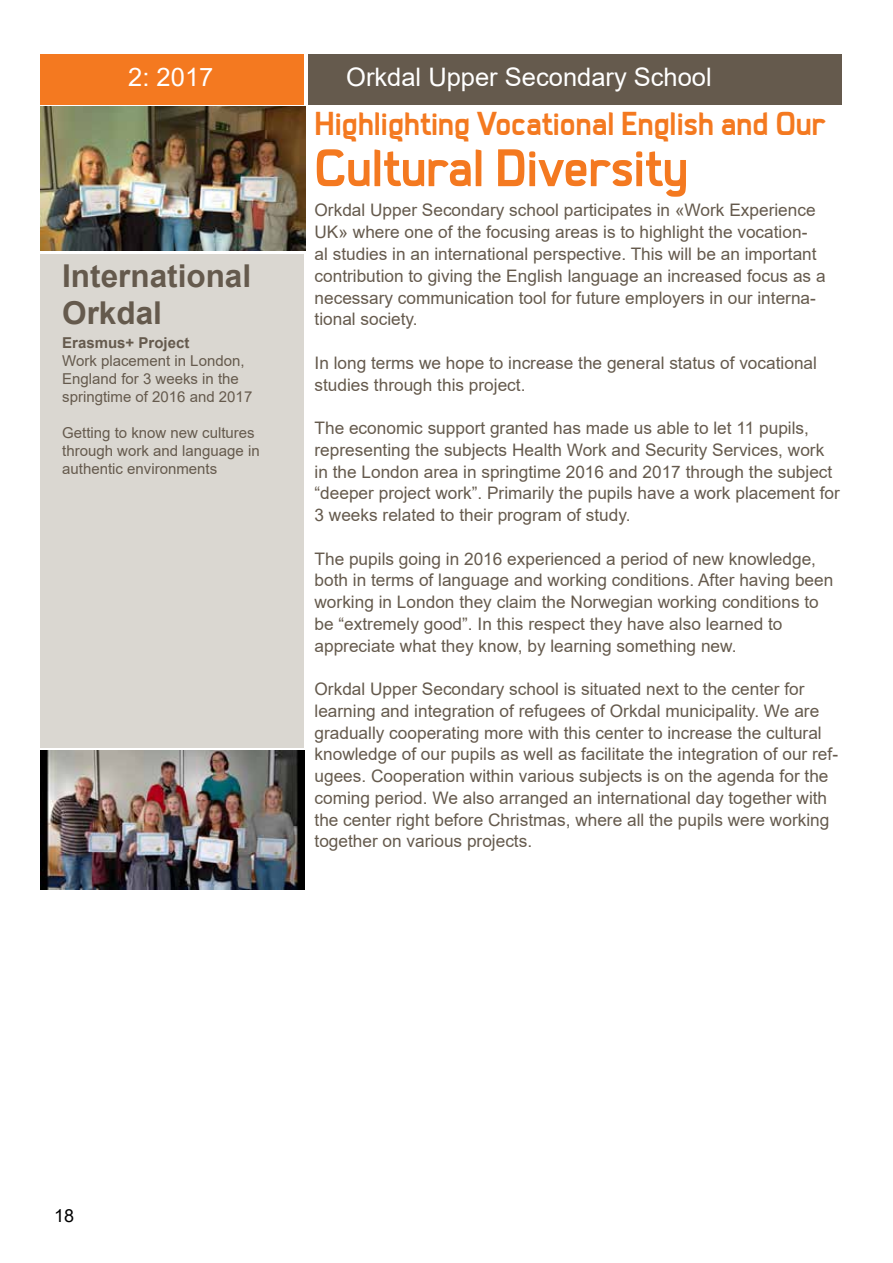
<style>
.page{position:relative;width:893px;height:1263px;background:#fff}
.page>*{position:absolute;margin:0;border:0;box-sizing:border-box;transform-origin:0 0}
.t1{font:700 55.5px "Creative Trondelag";color:#f47920}
.t2{font:700 34.5px "Creative Trondelag";color:#f47920}
.t3{font:700 31.5px/37.8px "Arial";color:#655a4d}
.t4{font:25.5px "Arial";color:#fff}
.t5{font:18px "Arial";color:#000}
.t6{font:17.25px/21.8px "Arial";color:#655a4d}
.t7{font:15px/18px "Arial";color:#655a4d}
.t8{font:700 15px "Arial";color:#655a4d}
</style>
<div class="page">
<div style="left:309px;top:54px;width:533px;height:51px;background:#655a4d"></div>
<div style="left:40px;top:54px;width:264px;height:51px;background:#f47920"></div>
<div style="left:40px;top:254px;width:264px;height:494px;background:#dad7d1"></div>
<img style="left:40px;top:106px;width:266px;height:144px">
<img style="left:40px;top:750px;width:264px;height:140px">
<h3 class="t4" style="left:128px;top:59px;width:87px">2: 2017</h3>
<h3 class="t3" style="left:62px;top:257px;width:191px">International<br>Orkdal</h3>
<p class="t8" style="left:62px;top:332px;width:129px">Erasmus+ Project</p>
<p class="t7" style="left:62px;top:351px;width:192px">Work placement in London,<br>England for 3 weeks in the springtime of 2016 and 2017</p>
<p class="t7" style="left:62px;top:423px;width:199px">Getting to know new cultures through work and language in authentic environments</p>
<h3 class="t4" style="left:346px;top:59px;width:367px">Orkdal Upper Secondary School</h3>
<h2 class="t2" style="left:315px;top:105px;width:513px">Highlighting Vocational English and Our</h2>
<h1 class="t1" style="left:315px;top:138px;width:375px">Cultural Diversity</h1>
<p class="t6" style="left:315px;top:199px;width:513px">Orkdal Upper Secondary school participates in «Work Experience UK» where one of the focusing areas is to highlight the vocation-<br>al studies in an international perspective. This will be an important contribution to giving the English language an increased focus as a necessary communication tool for future employers in our interna&shy;tional society.</p>
<p class="t6" style="left:315px;top:352px;width:504px">In long terms we hope to increase the general status of vocational studies through this project.</p>
<p class="t6" style="left:315px;top:417px;width:527px">The economic support granted has made us able to let 11 pupils, representing the subjects Health Work and Security Services, work in the London area in springtime 2016 and 2017 through the subject “deeper project work”. Primarily the pupils have a work placement for 3 weeks related to their program of study.</p>
<p class="t6" style="left:315px;top:547px;width:520px">The pupils going in 2016 experienced a period of new knowledge, both in terms of language and working conditions. After having been working in London they claim the Norwegian working conditions to be “extremely good”. In this respect they have also learned to appreciate what they know, by learning something new.</p>
<p class="t6" style="left:315px;top:678px;width:525px">Orkdal Upper Secondary school is situated next to the center for learning and integration of refugees of Orkdal municipality. We are gradually cooperating more with this center to increase the cultural knowledge of our pupils as well as facilitate the integration of our ref&shy;ugees. Cooperation within various subjects is on the agenda for the coming period. We also arranged an international day together with the center right before Christmas, where all the pupils were working together on various projects.</p>
<p class="t5" style="left:54px;top:1203px;width:22px">18</p>
</div>
